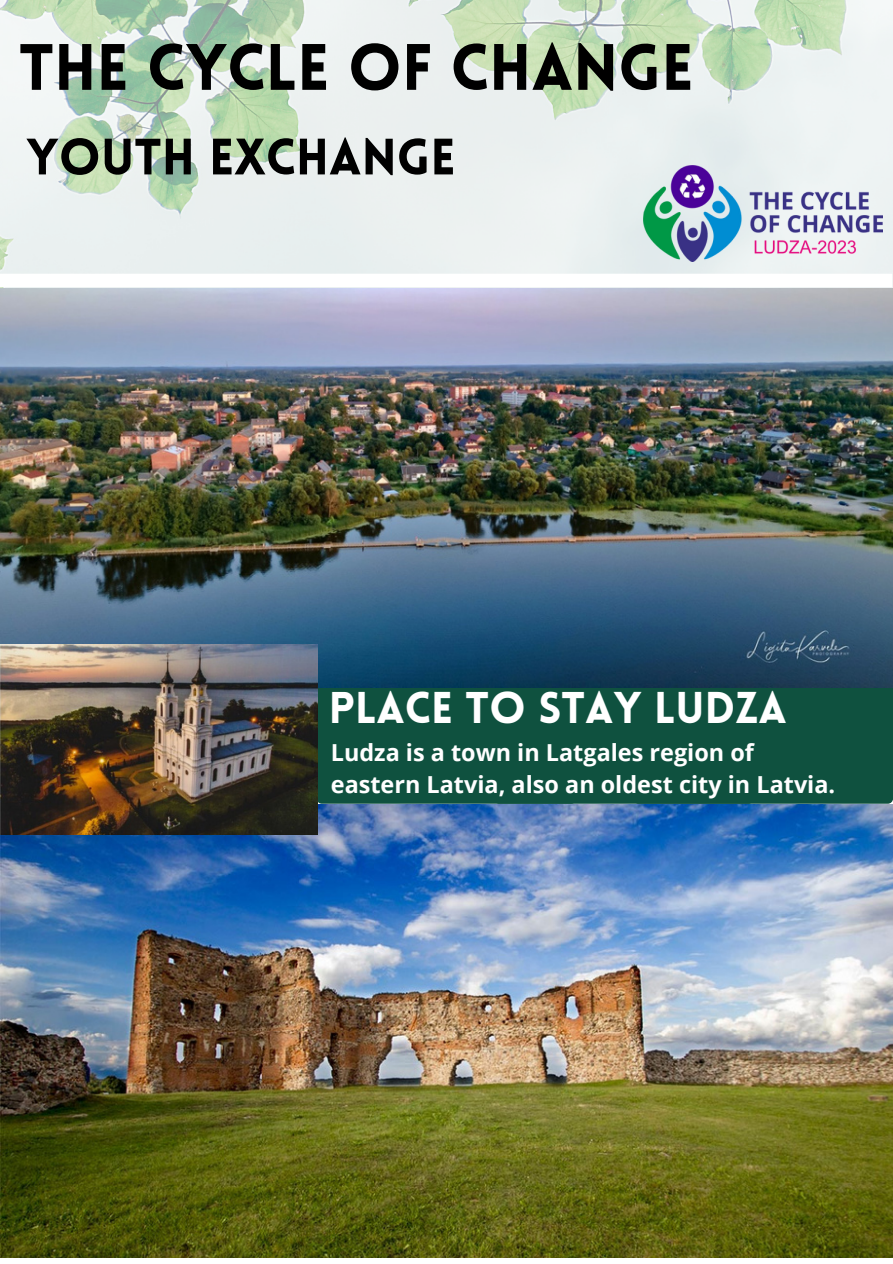
<style>
.page{position:relative;width:893px;height:1264px;background:#fff}
.page>*{position:absolute;margin:0;border:0;box-sizing:border-box;transform-origin:0 0}
.t1{font:900 64.05px "Lovelo";color:#000}
.t2{font:900 49.95px "Lovelo";color:#000}
.t3{font:900 43.5px "Lovelo";color:#fff}
.t4{font:700 23.4px/32.5px "Open Sans";color:#fff}
</style>
<div class="page">
<img style="left:0;top:0;width:892px;height:677px">
<div style="left:0;top:274px;width:892px;height:13px;background:#fff"></div>
<div style="left:316px;top:674px;width:260px;height:129px;background:#0f513f;border-radius:5px"></div>
<div style="left:494px;top:674px;width:259px;height:129px;background:#0f513f;border-radius:5px"></div>
<div style="left:633px;top:674px;width:259px;height:129px;background:#0f513f;border-radius:5px"></div>
<img style="left:0;top:804px;width:892px;height:453px">
<img style="left:0;top:644px;width:317px;height:190px">
<img style="left:643px;top:166px;width:239px;height:95px">
<p class="t1" style="left:19px;top:42px;width:676px">THE CYCLE OF CHANGE</p>
<p class="t2" style="left:26px;top:137px;width:431px">YOUTH EXCHANGE</p>
<p class="t3" style="left:329px;top:690px;width:459px">PLACE TO STAY LUDZa</p>
<p class="t4" style="left:331px;top:735px;width:506px">Ludza is a town in Latgales region of eastern Latvia, also an oldest city in Latvia.</p>
</div>
